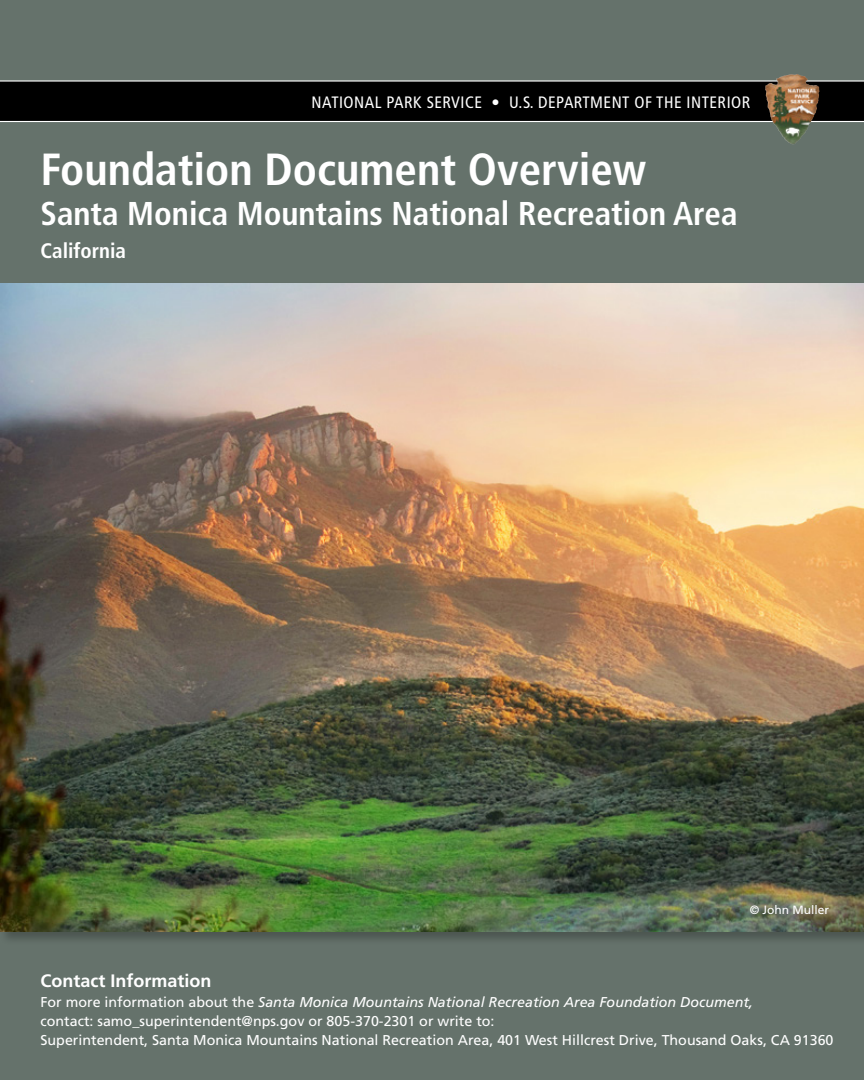
<style>
.page{position:relative;width:864px;height:1080px;background:#fff}
.page>*{position:absolute;margin:0;border:0;box-sizing:border-box;transform-origin:0 0}
.t1{font:700 condensed 45px "Frutiger LT Std";color:#fff}
.t2{font:700 condensed 33px "Frutiger LT Std";color:#fff}
.t3{font:700 condensed 21px "Frutiger LT Std";color:#fff}
.Cover_Contact_Info_H{font:700 18px "Frutiger LT Std";color:#fff}
.NPS_USDOI_logo_line{font:condensed 16.5px "Frutiger LT Std";letter-spacing:.03em;color:#fff}
.Cover_Contact_Info{font:14.25px/19.5px "Frutiger LT Std";color:#fff}
.t4{font:12px "Frutiger LT Std";color:#fff}
.s1{font-style:italic}
</style>
<div class="page">
<div style="left:0;top:932px;width:864px;height:148px;background:#65726b"></div>
<div style="left:0;top:0;width:864px;height:284px;background:#65726b"></div>
<div style="left:0;top:81px;width:864px;height:41px;background:#000"></div>
<hr style="left:0;top:121px;width:864px;height:1px;background:#fff">
<hr style="left:0;top:80px;width:864px;height:2px;background:#fff">
<img style="left:765px;top:74px;width:38px;height:70px">
<div style="left:0;top:282px;width:864px;height:663px;background:#000;opacity:.25"></div>
<img style="left:0;top:284px;width:864px;height:648px">
<p class="NPS_USDOI_logo_line" style="left:312px;top:93px;width:440px">NATIONAL PARK SERVICE • U.S. DEPARTMENT OF THE INTERIOR</p>
<h1 class="t1" style="left:40px;top:143px;width:607px">Foundation Document Overview</h1>
<h1 class="t2" style="left:40px;top:194px;width:699px">Santa Monica Mountains National Recreation Area</h1>
<h1 class="t3" style="left:40px;top:238px;width:87px">California</h1>
<p class="t4" style="left:750px;top:903px;width:81px">© John Muller</p>
<p class="Cover_Contact_Info_H" style="left:40px;top:970px;width:173px">Contact Information</p>
<p class="Cover_Contact_Info" style="left:40px;top:992px;width:795px">For more information about the <span class="s1">Santa Monica Mountains National Recreation Area Foundation Document,<br></span>contact: samo_superintendent@nps.gov or 805-370-2301 or write to:<br>Superintendent, Santa Monica Mountains National Recreation Area, 401 West Hillcrest Drive, Thousand Oaks, CA 91360</p>
</div>
